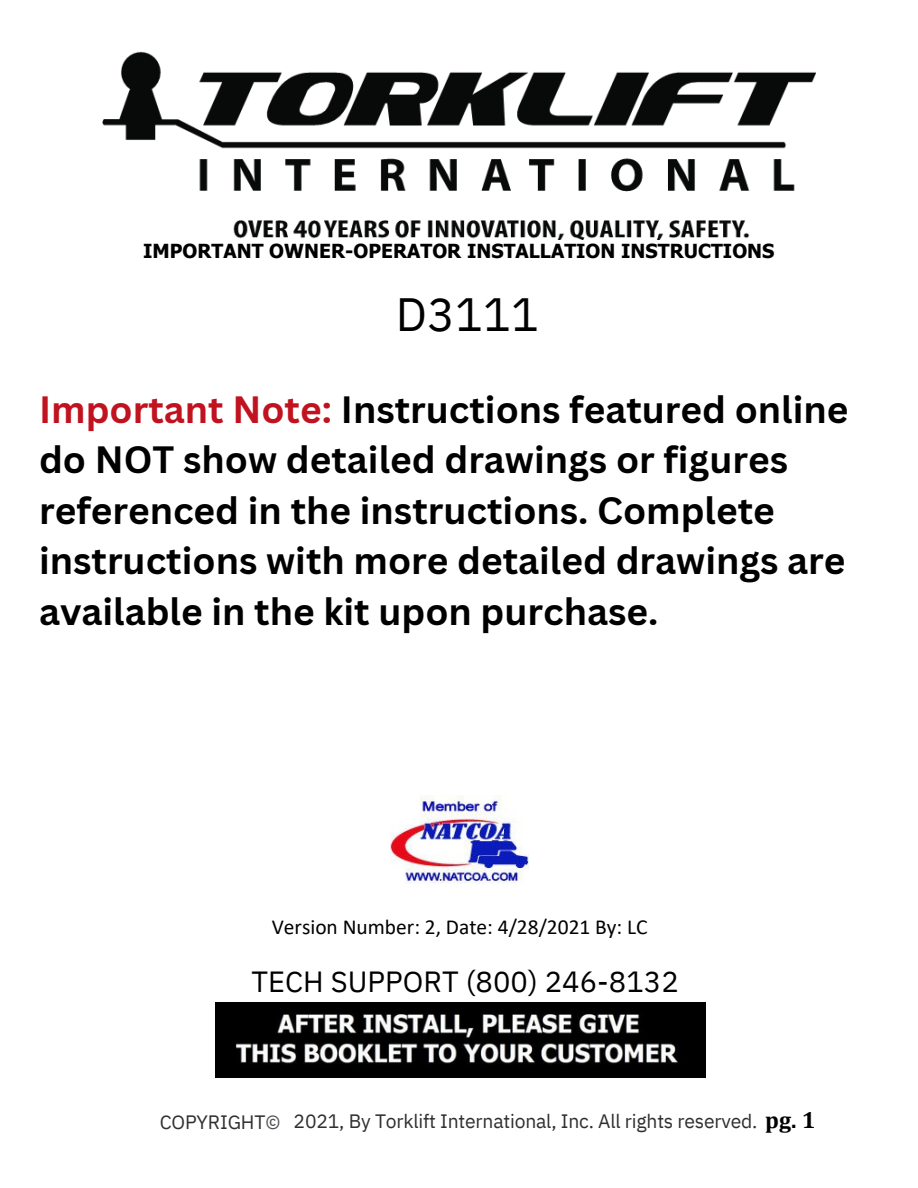
<style>
.page{position:relative;width:918px;height:1188px;background:#fff}
.page>*{position:absolute;margin:0;border:0;box-sizing:border-box;transform-origin:0 0}
.t1{font:46.65px "IBM Plex Sans";color:#000}
.t2{font:700 37.05px/50.6px "Canva Sans";color:#000}
.t3{font:29.1px "IBM Plex Sans";color:#000}
.t4{font:700 23.25px "Cambria";color:#000}
.t5{font:21.45px "Calibri";color:#000}
.t6{font:19.35px "IBM Plex Sans";letter-spacing:-.01em;color:#2f2f2f}
.t7{font:700 19.35px "Tahoma";letter-spacing:.005em;color:#000}
.s1{color:#c1121f}
.s2{color:#4d5156}
</style>
<div class="page">
<img style="left:103px;top:51px;width:713px;height:188px">
<img style="left:390px;top:795px;width:139px;height:89px">
<img style="left:216px;top:1003px;width:489px;height:74px">
<p class="t7" style="left:143px;top:238px;width:633px">IMPORTANT OWNER-OPERATOR INSTALLATION INSTRUCTIONS</p>
<p class="t1" style="left:396px;top:283px;width:145px">D3111</p>
<p class="t2" style="left:39px;top:383px;width:811px"><span class="s1">Important Note:</span> Instructions featured online do NOT show detailed drawings or figures referenced in the instructions. Complete instructions with more detailed drawings are available in the kit upon purchase.</p>
<p class="t5" style="left:272px;top:918px;width:377px">Version Number: 2, Date: 4/28/2021 By: LC</p>
<p class="t3" style="left:251px;top:963px;width:429px">TECH SUPPORT (800) 246-8132</p>
<p class="t6" style="left:160px;top:1109px;width:122px">COPYRIGHT<span class="s2">©</span></p>
<p class="t6" style="left:294px;top:1109px;width:465px">2021, By Torklift International, Inc. All rights reserved.</p>
<p class="t4" style="left:765px;top:1106px;width:52px">pg. 1</p>
</div>
